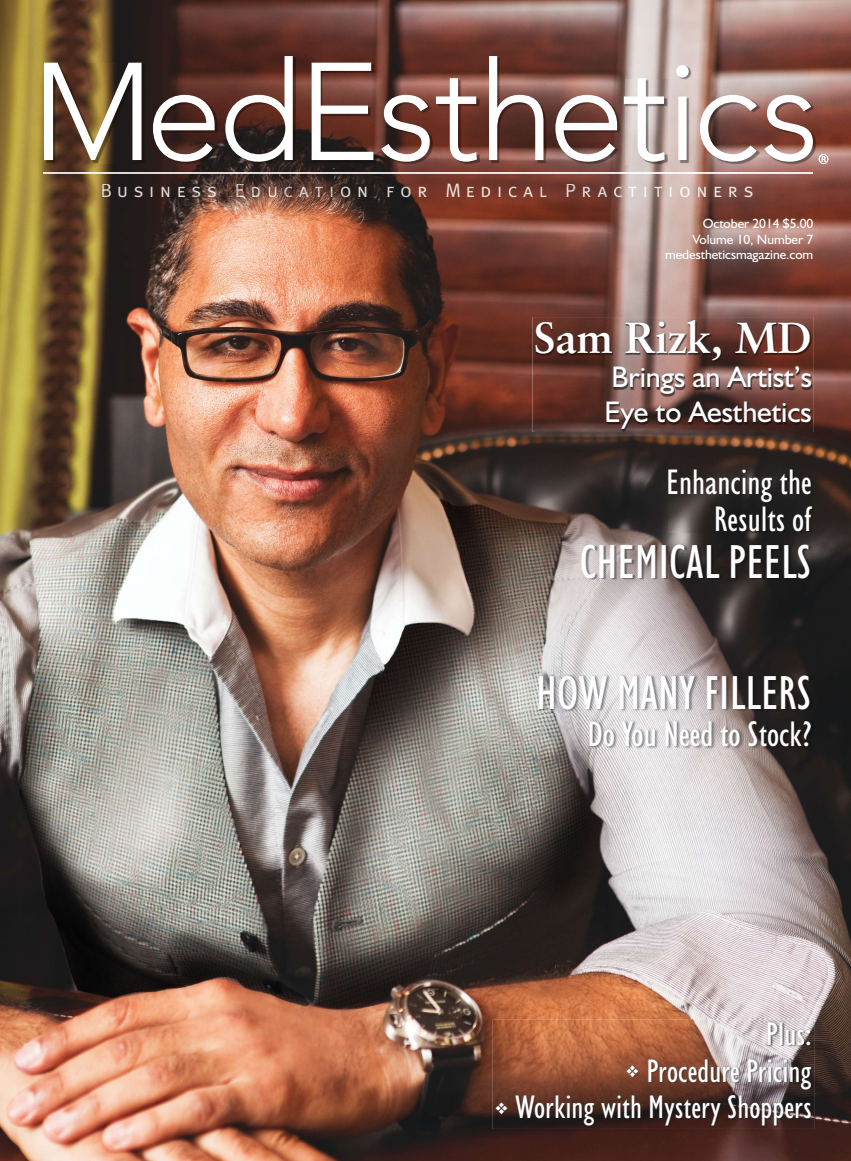
<style>
.page{position:relative;width:851px;height:1161px;background:#fff}
.page>*{position:absolute;margin:0;border:0;box-sizing:border-box;transform-origin:0 0}
.t1{font:condensed 48.15px "Humanist 521 BT";color:#fff}
.t2{font:700 43.5px "Sabon";letter-spacing:-.005em;color:#fff}
.t3{font:condensed 35.85px/37.5px "Humanist 521 BT";color:#fff;text-align:right}
.t4{font:condensed 33px "Humanist 521 BT";color:#fff}
.t5{font:30px/34.5px "Humanist 521 BT";letter-spacing:-.005em;color:#fff}
.t6{font:19.5px "Meta Caps OSF";letter-spacing:.29em;color:#eee4df}
.t7{font:13.5px/16.5px "Humanist 521 BT";letter-spacing:-.005em;color:#fff;text-align:right}
.s1{color:#f2ede5}
.s2{color:#dcdada}
.s3{color:#dddada}
.s4{color:#dfdbda}
.s5{color:#e3ddda}
.s6{color:#e1dcda}
.s7{color:#e0dddc}
.s8{color:#eae5e3}
.s9{color:#f0e9e6}
.s10{color:#eee8e4}
.s11{color:#e9e2df}
.s12{color:#e4dfdc}
.s13{color:#e6e0dc}
.s14{color:#e7e1dd}
.s15{color:#e4dedb}
.s16{color:#e1dcdb}
.s17{color:#dedbda}
.s18{color:#dcdad9}
.s19{color:#eee3de}
.s20{color:#efe4dd}
.s21{color:#ede3dd}
.s22{color:#ede3de}
.s23{color:#ede3df}
.s24{color:#ece3df}
.s25{color:#ebe3df}
.s26{color:#eee7e4}
.s27{color:#fbfafa}
.s28{color:#fbf9f9}
.s29{color:#f8f4f3}
.s30{color:#fbf9f8}
.s31{color:#f8f2ef}
.s32{color:#ede6e4}
.s33{color:#f0e8e5}
.s34{color:#eee6e3}
</style>
<div class="page">
<img style="left:0;top:0;width:850px;height:1161px">
<img style="left:44px;top:173px;width:768px;height:1px">
<img style="left:102px;top:184px;width:650px;height:14px">
<img style="left:532px;top:317px;width:281px;height:115px">
<img style="left:535px;top:321px;width:277px;height:111px">
<img style="left:668px;top:469px;width:146px;height:64px">
<img style="left:583px;top:544px;width:229px;height:36px">
<img style="left:539px;top:674px;width:274px;height:39px">
<img style="left:589px;top:720px;width:226px;height:29px">
<img style="left:493px;top:1019px;width:321px;height:110px">
<img style="left:495px;top:1022px;width:318px;height:106px">
<svg style="left:818px;top:154px;width:10px;height:10px"></svg>
<img style="left:45px;top:64px;width:100px;height:99px">
<svg style="left:44px;top:63px;width:97px;height:97px"></svg>
<img style="left:154px;top:96px;width:64px;height:69px">
<svg style="left:153px;top:95px;width:61px;height:67px"></svg>
<img style="left:227px;top:57px;width:69px;height:108px">
<svg style="left:225px;top:56px;width:68px;height:106px"></svg>
<img style="left:313px;top:64px;width:63px;height:99px">
<svg style="left:311px;top:63px;width:62px;height:97px"></svg>
<img style="left:382px;top:96px;width:51px;height:69px">
<svg style="left:381px;top:95px;width:49px;height:67px"></svg>
<img style="left:437px;top:79px;width:43px;height:86px">
<svg style="left:436px;top:78px;width:41px;height:84px"></svg>
<img style="left:490px;top:57px;width:56px;height:106px">
<svg style="left:489px;top:56px;width:54px;height:104px"></svg>
<img style="left:556px;top:96px;width:64px;height:69px">
<svg style="left:555px;top:95px;width:62px;height:67px"></svg>
<img style="left:625px;top:79px;width:42px;height:86px">
<svg style="left:623px;top:78px;width:41px;height:84px"></svg>
<img style="left:677px;top:66px;width:14px;height:97px">
<svg style="left:676px;top:65px;width:12px;height:95px"></svg>
<img style="left:701px;top:96px;width:59px;height:69px">
<svg style="left:700px;top:95px;width:57px;height:67px"></svg>
<img style="left:765px;top:96px;width:51px;height:69px">
<svg style="left:764px;top:95px;width:48px;height:67px"></svg>
<p class="t6" style="left:100px;top:179px;width:654px"><span class="s1">B</span><span class="s2">u</span><span class="s3">s</span><span class="s4">i</span><span class="s5">n</span><span class="s6">e</span><span class="s7">s</span><span class="s8">s</span> <span class="s9">E</span><span class="s10">d</span><span class="s11">u</span><span class="s12">c</span><span class="s13">a</span><span class="s14">t</span><span class="s15">i</span><span class="s16">o</span><span class="s17">n f</span><span class="s18">o</span><span class="s19">r</span> <span class="s20">M</span><span class="s21">e</span><span class="s22">d</span><span class="s23">i</span>cal <span class="s23">P</span><span class="s24">r</span><span class="s25">a</span><span class="s26">c</span><span class="s27">t</span><span class="s28">i</span><span class="s29">t</span><span class="s30">io</span><span class="s31">n</span><span class="s32">e</span><span class="s33">r</span><span class="s34">s</span></p>
<p class="t7" style="left:692px;top:215px;width:122px">October 2014 $5.00<br>Volume 10, Number 7</p>
<p class="t7" style="left:665px;top:246px;width:150px">medestheticsmagazine.com</p>
<p class="t2" style="left:533px;top:320px;width:279px">Sam Rizk, MD</p>
<p class="t5" style="left:604px;top:360px;width:209px">Brings an Artist’s<br>Eye to Aesthetics</p>
<p class="t3" style="left:666px;top:467px;width:147px">Enhancing the<br>Results of</p>
<p class="t1" style="left:580px;top:545px;width:233px">CHEMICAL PEELS</p>
<p class="t1" style="left:536px;top:676px;width:277px">HOW MANY FILLERS</p>
<p class="t3" style="left:587px;top:719px;width:226px">Do You Need to Stock?</p>
<p class="t4" style="left:765px;top:1022px;width:47px">Plus:</p>
<p class="t4" style="left:626px;top:1059px;width:187px">❖ Procedure Pricing</p>
<p class="t4" style="left:495px;top:1096px;width:318px">❖ Working with Mystery Shoppers</p>
</div>
